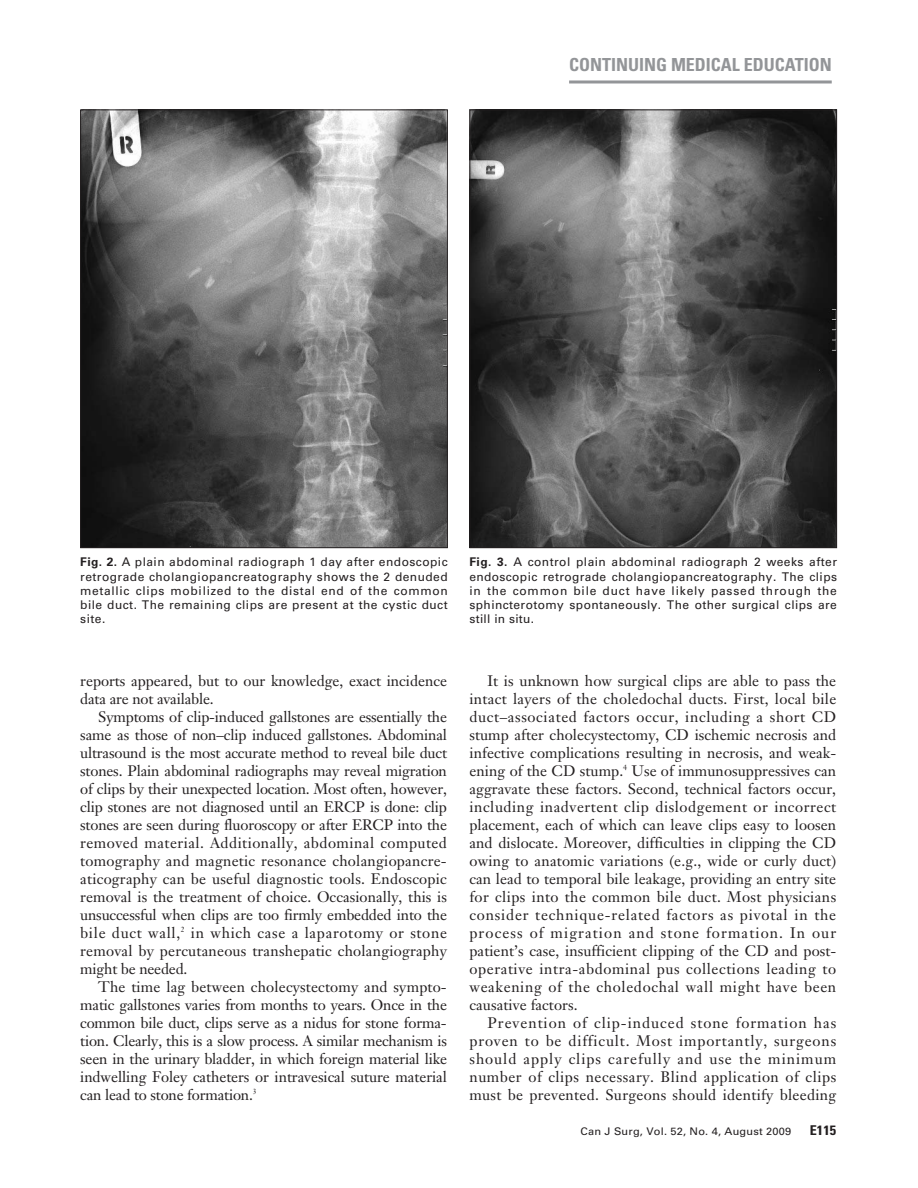
<style>
.page{position:relative;width:918px;height:1188px;background:#fff}
.page>*{position:absolute;margin:0;border:0;box-sizing:border-box;transform-origin:0 0}
.t1{font:700 condensed 18px "Univers";color:#939598}
.t2{font:15px/18px "Janson Text";letter-spacing:.005em;color:#231f20;text-align:justify}
.t3{font:700 condensed 13.5px "Univers";color:#231f20;scale:1.05 1}
.t4{font:12px/14.2px "Univers";letter-spacing:.035em;color:#231f20;text-align:justify}
.t5{font:10.5px "Univers";letter-spacing:.015em;color:#231f20;scale:1.05 1}
.s1{font-weight:700}
</style>
<div class="page">
<hr style="left:569px;top:80px;width:263px;height:3px;background:#939598">
<img style="left:82px;top:112px;width:364px;height:434px">
<img style="left:472px;top:112px;width:363px;height:434px">
<p class="t1" style="left:569px;top:59px;width:264px">CONTINUING MEDICAL EDUCATION</p>
<p class="t4" style="left:80px;top:556px;width:369px"><span class="s1">Fig. 2.</span> A plain abdominal radiograph 1 day after endoscopic retrograde cholangiopancreatography shows the 2 denuded metallic clips mobilized to the distal end of the common bile duct. The remaining clips are present at the cystic duct site.</p>
<p class="t4" style="left:470px;top:556px;width:369px"><span class="s1">Fig. 3.</span> A control plain abdominal radiograph 2 weeks after endoscopic retrograde cholangiopancreatography. The clips in the common bile duct have likely passed through the sphincterotomy spontaneously. The other surgical clips are still in situ.</p>
<p class="t2" style="left:80px;top:673px;width:368px">reports appeared, but to our knowledge, exact incidence data are not available.</p>
<p class="t2" style="left:80px;top:709px;width:368px;text-indent:18px">Symptoms of clip-induced gallstones are essentially the same as those of non–clip induced gallstones. Abdominal ultrasound is the most accurate method to reveal bile duct stones. Plain abdominal radiographs may reveal migration of clips by their unexpected location. Most often, however, clip stones are not diagnosed until an ERCP is done: clip stones are seen during fluoroscopy or after ERCP into the removed material. Additionally, abdominal computed tomography and magnetic resonance cholangiopancre&shy;aticography can be useful diagnostic tools. Endoscopic removal is the treatment of choice. Occasionally, this is unsuccessful when clips are too firmly embedded into the bile duct wall,<sup>2</sup> in which case a laparotomy or stone removal by percutaneous transhepatic cholangiography might be needed.</p>
<p class="t2" style="left:80px;top:979px;width:368px;text-indent:18px">The time lag between cholecystectomy and sympto&shy;matic gallstones varies from months to years. Once in the common bile duct, clips serve as a nidus for stone forma&shy;tion. Clearly, this is a slow process. A similar mechanism is seen in the urinary bladder, in which foreign material like indwelling Foley catheters or intravesical suture material can lead to stone formation.<sup>3</sup></p>
<p class="t2" style="left:470px;top:673px;width:368px;text-indent:18px">It is unknown how surgical clips are able to pass the intact layers of the choledochal ducts. First, local bile duct–associated factors occur, including a short CD stump after cholecystectomy, CD ischemic necrosis and infective complications resulting in necrosis, and weak&shy;ening of the CD stump.<sup>4</sup> Use of immunosuppressives can aggravate these factors. Second, technical factors occur, including inadvertent clip dislodgement or incorrect placement, each of which can leave clips easy to loosen and dislocate. Moreover, difficulties in clipping the CD owing to anatomic variations (e.g., wide or curly duct) can lead to temporal bile leakage, providing an entry site for clips into the common bile duct. Most physicians consider technique-related factors as pivotal in the process of migration and stone formation. In our patient’s case, insufficient clipping of the CD and post&shy;operative intra-abdominal pus collections leading to weakening of the choledochal wall might have been causative factors.</p>
<p class="t2" style="left:470px;top:1015px;width:368px;text-indent:18px">Prevention of clip-induced stone formation has proven to be difficult. Most importantly, surgeons should apply clips carefully and use the minimum number of clips necessary. Blind application of clips must be prevented. Surgeons should identify bleeding</p>
<p class="t5" style="left:581px;top:1127px;width:202px">Can J Surg, Vol. 52, No. 4, August 2009</p>
<p class="t3" style="left:810px;top:1125px;width:27px">E115</p>
</div>
